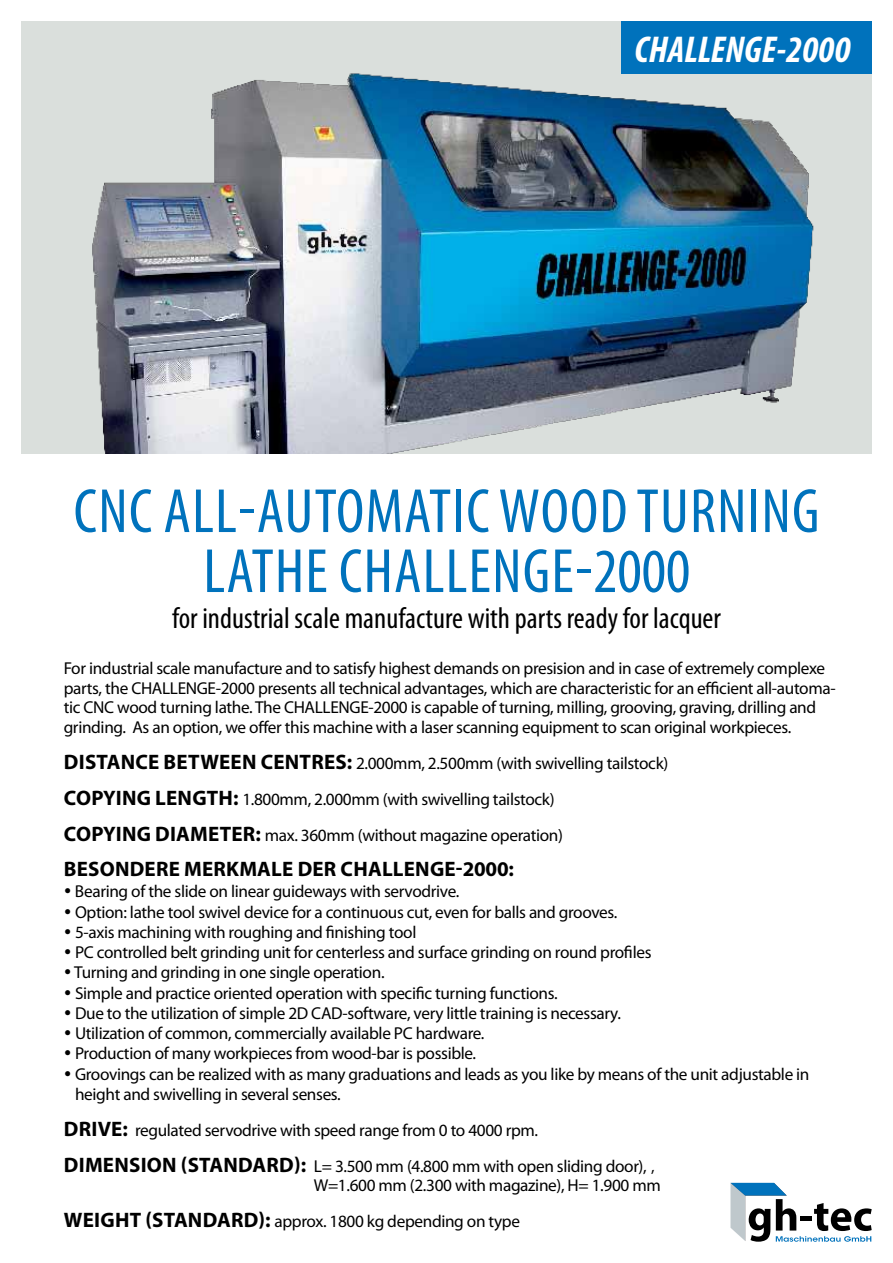
<style>
.page{position:relative;width:893px;height:1263px;background:#fff}
.page>*{position:absolute;margin:0;border:0;box-sizing:border-box;transform-origin:0 0}
.t1{font:condensed 63px/60px "Myriad Pro";letter-spacing:.02em;color:#0072bc}
.t2{font:italic 700 condensed 37.5px "Myriad Pro";color:#fff}
.t3{font:condensed 30px "Myriad Pro";color:#000}
.t4{font:700 21px "Myriad Pro";letter-spacing:.01em;color:#000}
.t5{font:17.25px/35.8px "Myriad Pro";letter-spacing:-.02em;color:#000}
.s1{font-weight:700;font-size:21px}
</style>
<div class="page">
<div style="left:21px;top:21px;width:851px;height:433px;background:#dadfdc"></div>
<img style="left:92px;top:73px;width:722px;height:381px">
<div style="left:621px;top:21px;width:251px;height:53px;background:#0072bc"></div>
<svg style="left:730px;top:1183px;width:142px;height:59px"></svg>
<h2 class="t2" style="left:634px;top:26px;width:217px">CHALLENGE-2000</h2>
<h1 class="t1" style="left:203px;top:480px;width:618px;text-indent:-130px">CNC all-automatic wood turning lathe CHALLE</h1>
<h1 class="t1" style="left:492px;top:540px;width:200px">NGE-2000</h1>
<h3 class="t3" style="left:172px;top:600px;width:550px">for industrial scale manufacture with parts ready for lacquer</h3>
<p class="t5" style="left:64px;top:658px;width:773px;line-height:19.5px">For industrial scale manufacture and to satisfy highest demands on presision and in case of extremely complexe parts, the CHALLENGE-2000 presents all technical advantages, which are characteristic for an efficient all-automa&shy;tic CNC wood turning lathe. The CHALLENGE-2000 is capable of turning, milling, grooving, graving, drilling and grinding. As an option, we offer this machine with a laser scanning equipment to scan original workpieces.</p>
<p class="t5" style="left:64px;top:745px;width:606px"><span class="s1">DISTANCE BETWEEN CENTRES:</span> 2.000mm, 2.500mm (with swivelling tailstock)<br><span class="s1">COPYING LENGTH:</span> 1.800mm, 2.000mm (with swivelling tailstock)<br><span class="s1">COPYING DIAMETER:</span> max. 360mm (without magazine operation)</p>
<p class="t4" style="left:64px;top:856px;width:291px">BESONDERE MERKMALE DER CHALLENGE</p>
<p class="t4" style="left:456px;top:856px;width:60px">-2000:</p>
<p class="t5" style="left:64px;top:873px;width:397px">• Bearing of the slide on linear guideways with servodrive.</p>
<p class="t5" style="left:64px;top:894px;width:555px">• Option: lathe tool swivel device for a continuous cut, even for balls and grooves.</p>
<p class="t5" style="left:64px;top:914px;width:354px">• 5-axis machining with roughing and finishing tool</p>
<p class="t5" style="left:64px;top:934px;width:589px">• PC controlled belt grinding unit for centerless and surface grinding on round profiles</p>
<p class="t5" style="left:64px;top:954px;width:322px">• Turning and grinding in one single operation.</p>
<p class="t5" style="left:64px;top:975px;width:495px">• Simple and practice oriented operation with specific turning functions.</p>
<p class="t5" style="left:64px;top:995px;width:559px">• Due to the utilization of simple 2D CAD-software, very little training is necessary.</p>
<p class="t5" style="left:64px;top:1015px;width:422px">• Utilization of common, commercially available PC hardware.</p>
<p class="t5" style="left:64px;top:1035px;width:414px">• Production of many workpieces from wood-bar is possible.</p>
<p class="t5" style="left:75px;top:1063px;width:736px;line-height:20.2px;text-indent:-11px">• Groovings can be realized with as many graduations and leads as you like by means of the unit adjustable in height and swivelling in several senses.</p>
<p class="t5" style="left:64px;top:1112px;width:592px"><span class="s1">DRIVE:</span> regulated servodrive with speed range from 0 to 4000 rpm.<br><span class="s1">DIMENSION (STANDARD):</span> L= 3.500 mm (4.800 mm with open sliding door), ‚</p>
<p class="t5" style="left:64px;top:1167px;width:598px;text-indent:250px">W=1.600 mm (2.300 with magazine), H= 1.900 mm<br><span class="s1">WEIGHT (STANDARD):</span> approx. 1800 kg depending on type</p>
</div>
